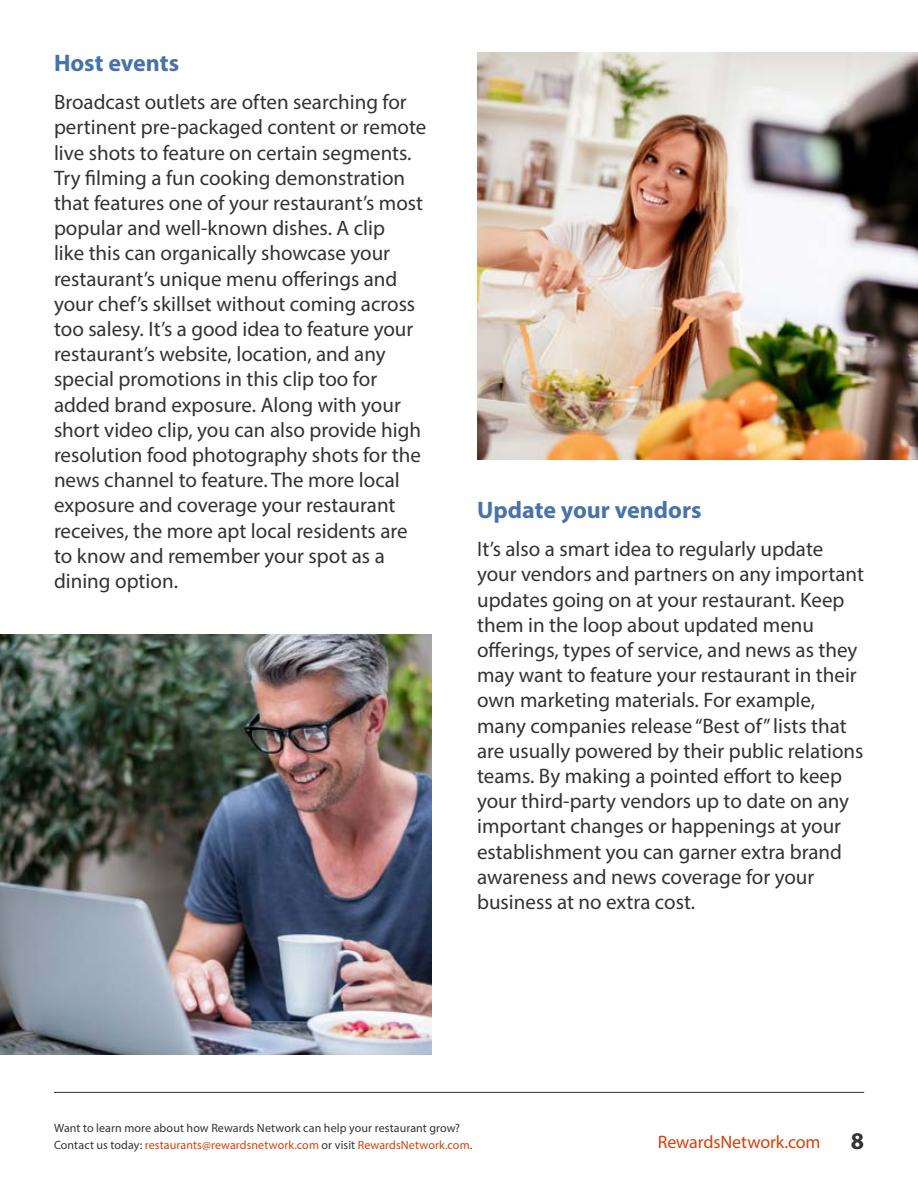
<style>
.page{position:relative;width:918px;height:1188px;background:#fff}
.page>*{position:absolute;margin:0;border:0;box-sizing:border-box;transform-origin:0 0}
.t1{font:700 24px "Myriad Pro";color:#4773aa}
.t2{font:700 24px "Myriad Pro";color:#333}
.t3{font:21px/25.2px "Myriad Pro";color:#333}
.t4{font:18px "Myriad Pro";letter-spacing:-.005em;color:#d93f0c}
.t5{font:12px/17.2px "Myriad Pro";letter-spacing:.005em;color:#333}
.s1{color:#d93f0c}
</style>
<div class="page">
<hr style="left:54px;top:1092px;width:810px;height:1px;background:#333">
<img style="left:0;top:634px;width:431px;height:420px">
<img style="left:477px;top:52px;width:441px;height:408px">
<p class="t1" style="left:54px;top:47px;width:127px">Host events</p>
<p class="t3" style="left:54px;top:89px;width:374px">Broadcast outlets are often searching for pertinent pre-packaged content or remote live shots to feature on certain segments.<br>Try filming a fun cooking demonstration that features one of your restaurant’s most popular and well-known dishes. A clip<br>like this can organically showcase your restaurant’s unique menu offerings and your chef’s skillset without coming across too salesy. It’s a good idea to feature your restaurant’s website, location, and any special promotions in this clip too for added brand exposure. Along with your short video clip, you can also provide high resolution food photography shots for the news channel to feature. The more local exposure and coverage your restaurant receives, the more apt local residents are to know and remember your spot as a dining option.</p>
<p class="t1" style="left:477px;top:494px;width:226px">Update your vendors</p>
<p class="t3" style="left:477px;top:536px;width:388px">It’s also a smart idea to regularly update your vendors and partners on any important updates going on at your restaurant. Keep them in the loop about updated menu offerings, types of service, and news as they may want to feature your restaurant in their own marketing materials. For example, many companies release “Best of” lists that are usually powered by their public relations teams. By making a pointed effort to keep your third-party vendors up to date on any important changes or happenings at your establishment you can garner extra brand awareness and news coverage for your business at no extra cost.</p>
<p class="t5" style="left:54px;top:1119px;width:420px">Want to learn more about how Rewards Network can help your restaurant grow?<br>Contact us today: <span class="s1">restaurants@rewardsnetwork.com</span> or visit <span class="s1">RewardsNetwork.com</span>.</p>
<p class="t4" style="left:658px;top:1131px;width:164px">RewardsNetwork.com</p>
<p class="t2" style="left:851px;top:1125px;width:15px">8</p>
</div>
